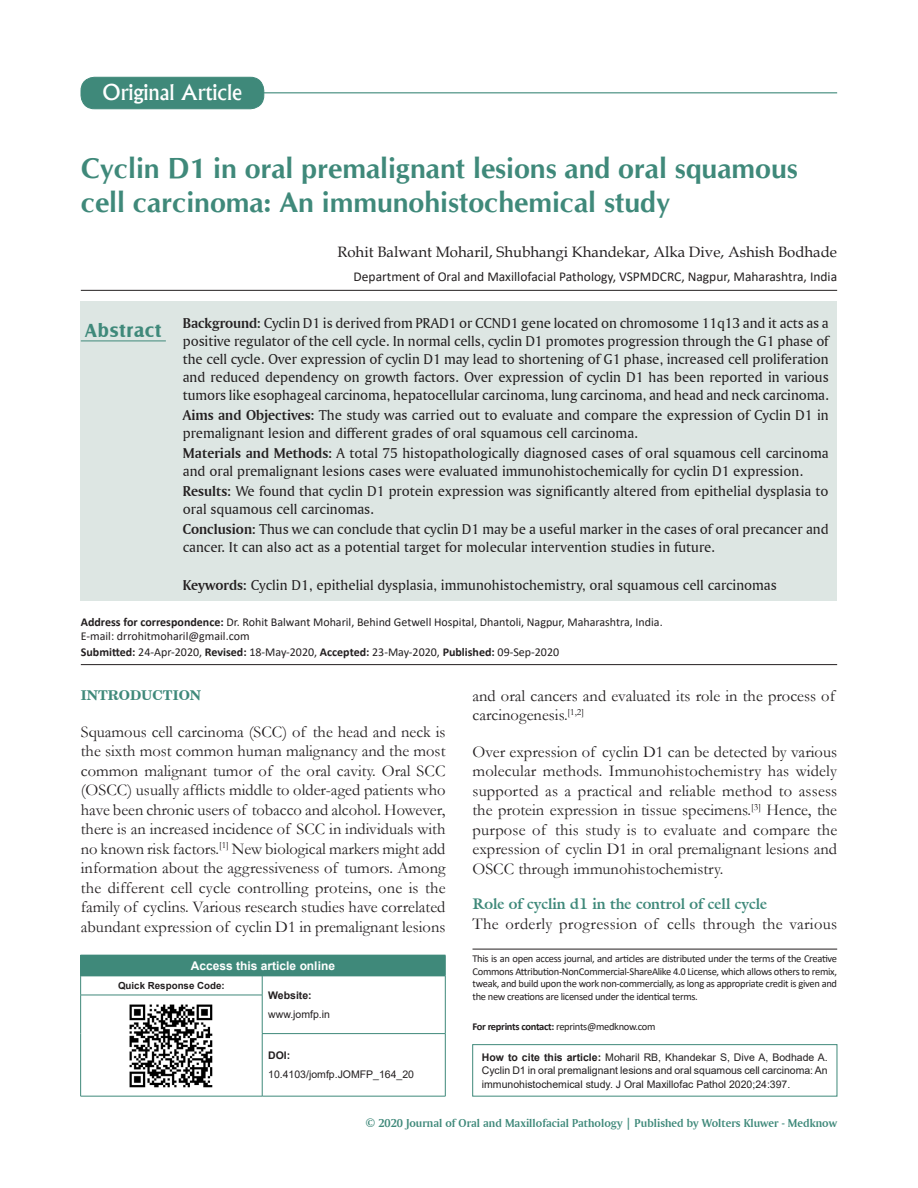
<style>
.page{position:relative;width:918px;height:1188px;background:#fff}
.page>*{position:absolute;margin:0;border:0;box-sizing:border-box;transform-origin:0 0}
.AT{font:700 28.5px/34.2px "CG Omega";color:#3f897a}
.AH{font:500 21px "Albertus";color:#fff}
.ABSH{font:700 19.5px "Castle T";letter-spacing:.04em;color:#3f897a}
.TX{font:16.5px/19.5px "Garamond";color:#231f20;text-align:justify}
.TX-2{font:16.5px "Garamond";letter-spacing:.02em;color:#231f20}
.ABS{font:15px/18px "Amerigo BT Roman A";color:#231f20}
.KWD{font:15px "Amerigo BT Roman A";color:#231f20}
.AU{font:15px "Book Antiqua";color:#231f20}
.t1{font:700 15px "Galliard IT Cby BT";color:#3f897a}
.AFF{font:13.5px "Calibri";color:#231f20}
.t2{font:700 13.5px "Century Schoolbook BT";color:#3f897a}
.ADD{font:12px/14.4px "Calibri";color:#231f20}
.HIS{font:12px "Calibri";color:#231f20}
.t3{font:12px "Amerigo BT Bold A";color:#3f897a}
.AAO{font:700 12px "Arial";color:#fff}
.TX-3{font:10.5px/12.6px "Calibri";letter-spacing:-.03em;color:#231f20;text-align:justify}
.SRC{font:10.5px/13.5px "Arial";color:#231f20;text-align:justify}
.WEB{font:10.5px "Arial";color:#231f20}
.WEB-2{font:700 10.5px "Arial";color:#231f20}
.QRC{font:700 9.75px "Arial";color:#231f20}
.s1{font-family:"Amerigo BT Bold A"}
.s2{font-weight:700}
</style>
<div class="page">
<div style="left:81px;top:77px;width:183px;height:32px;background:#3f897a;border-radius:14px"></div>
<div style="left:81px;top:77px;width:183px;height:32px;border:1px solid #3f897a;border-radius:14px"></div>
<hr style="left:261px;top:92px;width:576px;height:1px;background:#3f897a">
<hr style="left:81px;top:290px;width:756px;height:1px;background:#231f20">
<div style="left:81px;top:301px;width:756px;height:300px;background:#dde6e3"></div>
<hr style="left:81px;top:341px;width:85px;height:1px;background:#3f897a">
<hr style="left:81px;top:664px;width:756px;height:1px;background:#231f20">
<div style="left:81px;top:955px;width:364px;height:21px;background:#3f897a"></div>
<hr style="left:80px;top:976px;width:182px;height:1px;background:#3f897a">
<svg style="left:80px;top:955px;width:1px;height:40px"></svg>
<hr style="left:80px;top:995px;width:182px;height:1px;background:#3f897a">
<hr style="left:80px;top:995px;width:1px;height:39px;background:#3f897a">
<hr style="left:80px;top:1034px;width:1px;height:62px;background:#3f897a">
<hr style="left:80px;top:1096px;width:182px;height:1px;background:#3f897a">
<hr style="left:262px;top:976px;width:183px;height:1px;background:#3f897a">
<svg style="left:262px;top:976px;width:1px;height:19px"></svg>
<svg style="left:445px;top:955px;width:1px;height:40px"></svg>
<hr style="left:262px;top:995px;width:1px;height:38px;background:#3f897a">
<hr style="left:445px;top:995px;width:1px;height:38px;background:#3f897a">
<hr style="left:262px;top:1033px;width:183px;height:1px;background:#3f897a">
<hr style="left:262px;top:1034px;width:1px;height:62px;background:#3f897a">
<hr style="left:445px;top:1034px;width:1px;height:62px;background:#3f897a">
<hr style="left:262px;top:1096px;width:183px;height:1px;background:#3f897a">
<img style="left:129px;top:1004px;width:84px;height:84px">
<div style="left:472px;top:1044px;width:365px;height:52px;border:1px solid #3f897a"></div>
<hr style="left:472px;top:949px;width:365px;height:1px;background:#231f20">
<p class="AH" style="left:103px;top:80px;width:141px">Original Article</p>
<p class="AT" style="left:81px;top:151px;width:718px">Cyclin D1 in oral premalignant lesions and oral squamous cell carcinoma: An immunohistochemical study</p>
<p class="AU" style="left:337px;top:241px;width:501px">Rohit Balwant Moharil, Shubhangi Khandekar, Alka Dive, Ashish Bodhade</p>
<p class="AFF" style="left:354px;top:268px;width:485px">Department of Oral and Maxillofacial Pathology, VSPMDCRC, Nagpur, Maharashtra, India</p>
<p class="ABSH" style="left:85px;top:319px;width:78px">Abstract</p>
<p class="ABS" style="left:183px;top:314px;width:648px;text-align:justify"><span class="s1">Background:</span> Cyclin D1 is derived from PRAD1 or CCND1 gene located on chromosome 11q13 and it acts as a positive regulator of the cell cycle. In normal cells, cyclin D1 promotes progression through the G1 phase of the cell cycle. Over expression of cyclin D1 may lead to shortening of G1 phase, increased cell proliferation and reduced dependency on growth factors. Over expression of cyclin D1 has been reported in various tumors like esophageal carcinoma, hepatocellular carcinoma, lung carcinoma, and head and neck carcinoma.</p>
<p class="ABS" style="left:183px;top:406px;width:647px"><span class="s1">Aims and Objectives:</span> The study was carried out to evaluate and compare the expression of Cyclin D1 in premalignant lesion and different grades of oral squamous cell carcinoma.</p>
<p class="ABS" style="left:183px;top:444px;width:647px"><span class="s1">Materials and Methods:</span> A total 75 histopathologically diagnosed cases of oral squamous cell carcinoma and oral premalignant lesions cases were evaluated immunohistochemically for cyclin D1 expression.</p>
<p class="ABS" style="left:183px;top:482px;width:647px"><span class="s1">Results:</span> We found that cyclin D1 protein expression was significantly altered from epithelial dysplasia to oral squamous cell carcinomas.</p>
<p class="ABS" style="left:183px;top:520px;width:647px"><span class="s1">Conclusion:</span> Thus we can conclude that cyclin D1 may be a useful marker in the cases of oral precancer and cancer. It can also act as a potential target for molecular intervention studies in future.</p>
<p class="KWD" style="left:183px;top:576px;width:595px"><span class="s1">Keywords:</span> Cyclin D1, epithelial dysplasia, immunohistochemistry, oral squamous cell carcinomas</p>
<p class="ADD" style="left:81px;top:614px;width:583px"><span class="s2">Address for correspondence:</span> Dr. Rohit Balwant Moharil, Behind Getwell Hospital, Dhantoli, Nagpur, Maharashtra, India.<br>E-mail: drrohitmoharil@gmail.com</p>
<p class="HIS" style="left:81px;top:643px;width:480px"><span class="s2">Submitted:</span> 24-Apr-2020, <span class="s2">Revised:</span> 18-May-2020, <span class="s2">Accepted:</span> 23-May-2020, <span class="s2">Published:</span> 09-Sep-2020</p>
<h1 class="t2" style="left:81px;top:687px;width:122px">INTRODUCTION</h1>
<p class="TX" style="left:81px;top:721px;width:366px">Squamous cell carcinoma (SCC) of the head and neck is the sixth most common human malignancy and the most common malignant tumor of the oral cavity. Oral SCC (OSCC) usually afflicts middle to older-aged patients who have been chronic users of tobacco and alcohol. However, there is an increased incidence of SCC in individuals with no known risk factors.<sup>[1]</sup> New biological markers might add information about the aggressiveness of tumors. Among the different cell cycle controlling proteins, one is the family of cyclins. Various research studies have correlated abundant expression of cyclin D1 in premalignant lesions</p>
<p class="AAO" style="left:191px;top:957px;width:146px">Access this article online</p>
<p class="QRC" style="left:118px;top:979px;width:108px">Quick Response Code:</p>
<p class="WEB-2" style="left:268px;top:988px;width:45px">Website:</p>
<p class="WEB" style="left:268px;top:1007px;width:63px">www.jomfp.in</p>
<p class="WEB-2" style="left:268px;top:1048px;width:24px">DOI:</p>
<p class="WEB" style="left:268px;top:1067px;width:147px">10.4103/jomfp.JOMFP_164_20</p>
<p class="TX" style="left:472px;top:685px;width:364px">and oral cancers and evaluated its role in the process of carcinogenesis.<sup>[1,2]</sup></p>
<p class="TX" style="left:472px;top:741px;width:366px">Over expression of cyclin D1 can be detected by various molecular methods. Immunohistochemistry has widely supported as a practical and reliable method to assess the protein expression in tissue specimens.<sup>[3]</sup> Hence, the purpose of this study is to evaluate and compare the expression of cyclin D1 in oral premalignant lesions and OSCC through immunohistochemistry.</p>
<h2 class="t1" style="left:472px;top:894px;width:296px">Role of cyclin d1 in the control of cell cycle</h2>
<p class="TX-2" style="left:472px;top:912px;width:366px">The orderly progression of cells through the various</p>
<p class="TX-3" style="left:472px;top:952px;width:366px">This is an open access journal, and articles are distributed under the terms of the Creative Commons Attribution-NonCommercial-ShareAlike 4.0 License, which allows others to remix, tweak, and build upon the work non-commercially, as long as appropriate credit is given and the new creations are licensed under the identical terms.</p>
<p class="TX-3" style="left:472px;top:1020px;width:185px"><span class="s2">For reprints contact:</span> reprints@medknow.com</p>
<p class="SRC" style="left:482px;top:1050px;width:347px"><span class="s2">How to cite this article:</span> Moharil RB, Khandekar S, Dive A, Bodhade A.<br>Cyclin D1 in oral premalignant lesions and oral squamous cell carcinoma: An immunohistochemical study. J Oral Maxillofac Pathol 2020;24:397.</p>
<p class="t3" style="left:365px;top:1116px;width:473px">© 2020 Journal of Oral and Maxillofacial Pathology | Published by Wolters Kluwer - Medknow</p>
</div>
